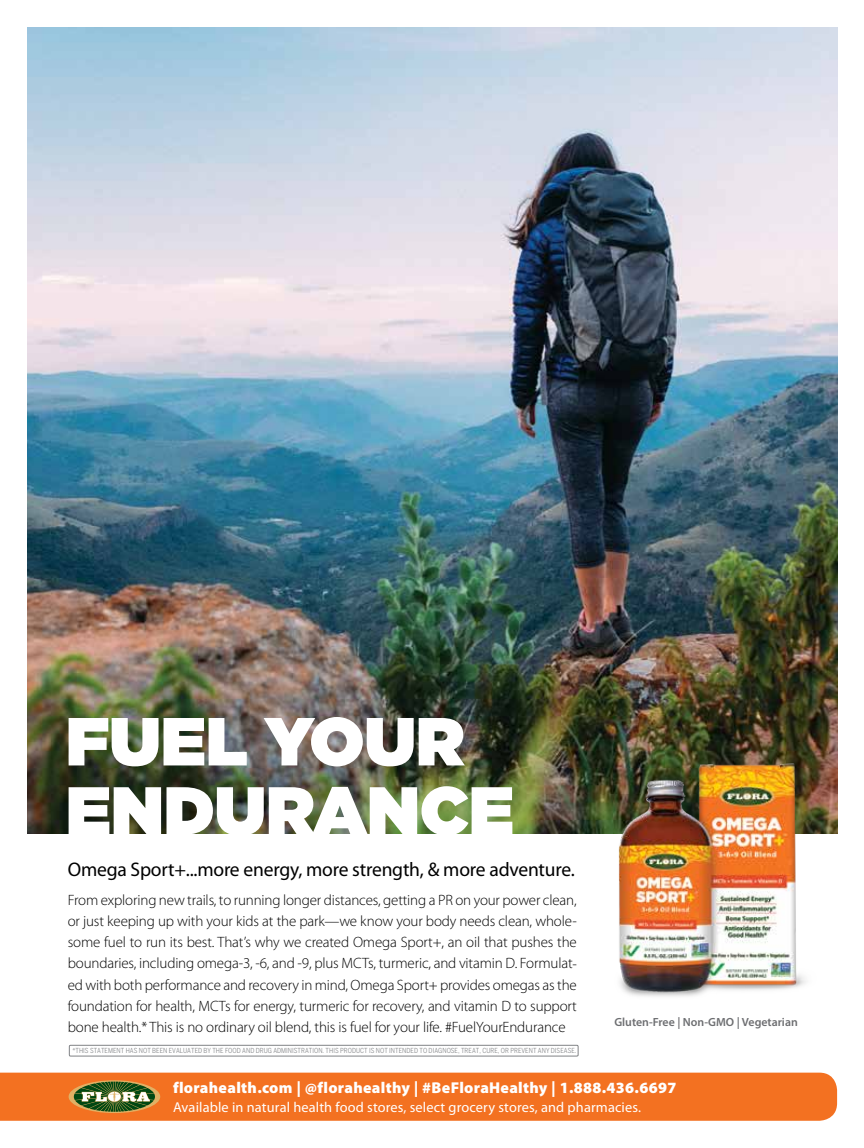
<style>
.page{position:relative;width:864px;height:1148px;background:#fff}
.page>*{position:absolute;margin:0;border:0;box-sizing:border-box;transform-origin:0 0}
.t1{font:67.8px/69.2px "Gotham Ultra";color:#fff}
.t2{font:19.8px "Myriad Pro";letter-spacing:-.01em;color:#000}
.t3{font:900 15.75px "Myriad Pro";letter-spacing:.02em;color:#fff}
.t4{font:300 15px/21.3px "Myriad Pro";letter-spacing:-.01em;color:#000;text-align:justify}
.t5{font:14.4px "Myriad Pro";letter-spacing:.01em;color:#fff}
.t6{font:600 11.85px "Myriad Pro";color:#6d6e71}
.t7{font:condensed 6.9px "Benton Sans";letter-spacing:.005em;color:#808285}
</style>
<div class="page">
<img style="left:27px;top:27px;width:811px;height:806px">
<div style="left:69px;top:1045px;width:509px;height:11px;border:1px solid #808285"></div>
<img style="left:578px;top:735px;width:260px;height:262px">
<div style="left:0;top:1072px;width:837px;height:48px;background:#f37121"></div>
<svg style="left:69px;top:1080px;width:91px;height:33px"></svg>
<svg style="left:74px;top:1081px;width:81px;height:30px;background:#757f49"></svg>
<h1 class="t1" style="left:66px;top:705px;width:450px">FUEL YOUR<br>ENDURANCE</h1>
<h2 class="t2" style="left:68px;top:859px;width:509px">Omega Sport+...more energy, more strength, &amp; more adventure.</h2>
<p class="t4" style="left:68px;top:889px;width:511px">From exploring new trails, to running longer distances, getting a PR on your power clean, or just keeping up with your kids at the park—we know your body needs clean, whole&shy;some fuel to run its best. That’s why we created Omega Sport+, an oil that pushes the boundaries, including omega-3, -6, and -9, plus MCTs, turmeric, and vitamin D. Formulat&shy;ed with both performance and recovery in mind, Omega Sport+ provides omegas as the foundation for health, MCTs for energy, turmeric for recovery, and vitamin D to support bone health.* This is no ordinary oil blend, this is fuel for your life. #FuelYourEndurance</p>
<p class="t7" style="left:72px;top:1046px;width:506px">*THIS STATEMENT HAS NOT BEEN EVALUATED BY THE FOOD AND DRUG ADMINISTRATION. THIS PRODUCT IS NOT INTENDED TO DIAGNOSE, TREAT, CURE, OR PREVENT ANY DISEASE.</p>
<p class="t6" style="left:614px;top:1014px;width:185px">Gluten-Free | Non-GMO | Vegetarian</p>
<p class="t3" style="left:173px;top:1078px;width:505px">florahealth.com | @florahealthy | #BeFloraHealthy | 1.888.436.6697</p>
<p class="t5" style="left:173px;top:1098px;width:470px">Available in natural health food stores, select grocery stores, and pharmacies.</p>
</div>
